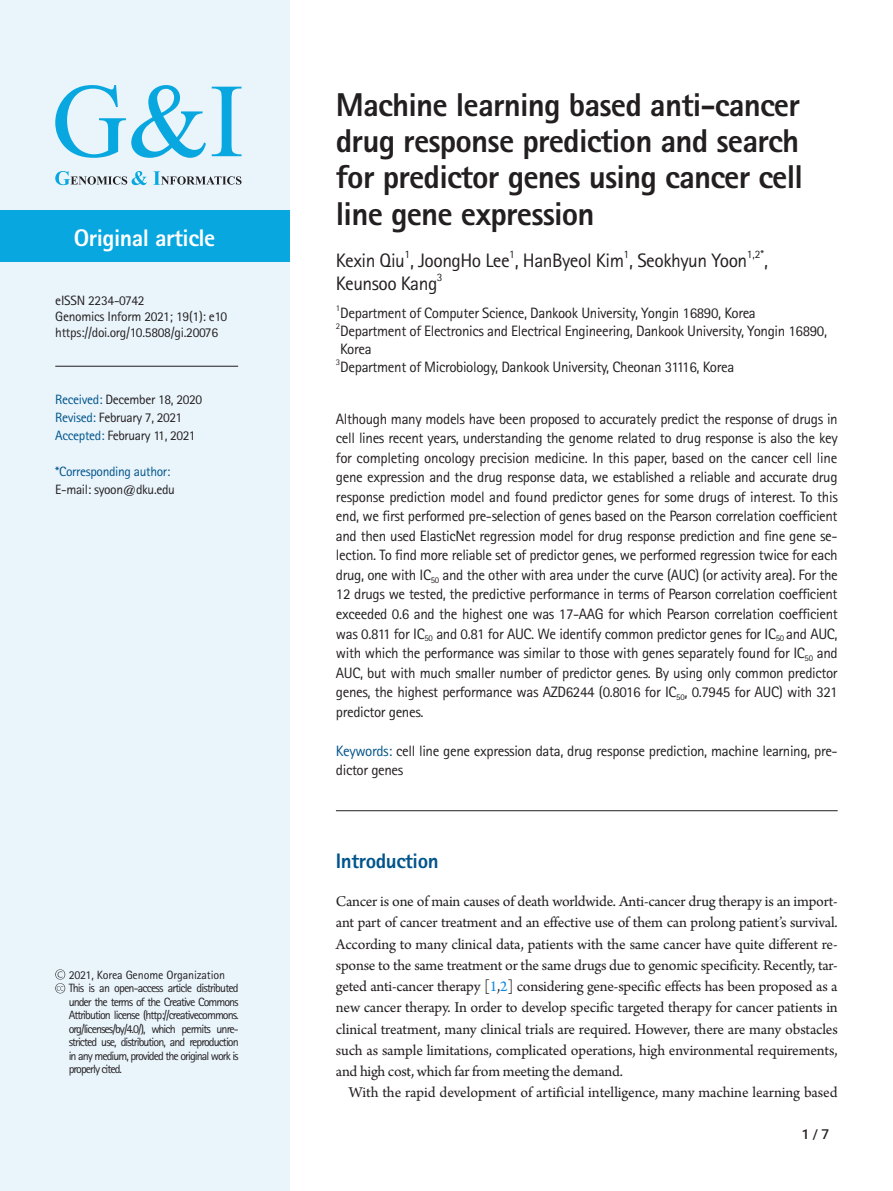
<style>
.page{position:relative;width:893px;height:1191px;background:#fff}
.page>*{position:absolute;margin:0;border:0;box-sizing:border-box;transform-origin:0 0}
.article-title{font:800 33px/36.3px "Rotis Sans Serif Std";letter-spacing:-.025em;color:#231f20;text-align:justify}
.subject{font:800 24px "Rotis Sans Serif Std";letter-spacing:-.02em;color:#fff}
.body-title{font:800 21px "Rotis Sans Serif Std";letter-spacing:-.02em;color:#00548b}
.contrib-group{font:19.5px "Rotis Sans Serif Std";letter-spacing:-.025em;color:#231f20}
.body{font:15.75px/21.3px "Arno Pro";letter-spacing:-.01em;color:#231f20;text-align:justify}
.abstract{font:15px/19.5px "Rotis Sans Serif Std";letter-spacing:-.025em;color:#231f20;text-align:justify}
.aff{font:15px/18px "Rotis Sans Serif Std";letter-spacing:-.025em;color:#231f20}
.date-published{font:13.5px "Rotis Sans Serif Std";letter-spacing:-.025em;color:#231f20}
.doi{font:13.5px "Rotis Sans Serif Std";letter-spacing:-.02em;color:#231f20}
.date-published-2{font:13.5px "Rotis Sans Serif Std";letter-spacing:-.025em;color:#00548b}
.t1{font:500 13.5px "Roboto";color:#231f20}
.t2{font:12px/13.5px "Rotis Sans Serif Std";letter-spacing:-.08em;color:#231f20}
.contrib-group-2{font:11.4px "Rotis Sans Serif Std";color:#231f20}
.aff-2{font:8.7px "Rotis Sans Serif Std";color:#231f20}
.s1{color:#00548b}
.s2{color:#0b88de}
</style>
<div class="page">
<div style="left:0;top:0;width:289px;height:1191px;background:#e9f4fb"></div>
<svg style="left:55px;top:171px;width:187px;height:14px"></svg>
<svg style="left:55px;top:85px;width:151px;height:73px"></svg>
<svg style="left:212px;top:87px;width:30px;height:69px"></svg>
<hr style="left:55px;top:366px;width:183px;height:1px;background:#231f20">
<svg style="left:55px;top:969px;width:10px;height:24px"></svg>
<div style="left:0;top:210px;width:289px;height:51px;background:#08a7e0"></div>
<hr style="left:336px;top:810px;width:502px;height:1px;background:#231f20">
<p class="subject" style="left:74px;top:222px;width:143px">Original article</p>
<p class="doi" style="left:55px;top:292px;width:91px">eISSN 2234-0742</p>
<p class="doi" style="left:55px;top:308px;width:174px">Genomics Inform 2021; 19(1): e10</p>
<p class="doi" style="left:55px;top:324px;width:164px">https://doi.org/10.5808/gi.20076</p>
<p class="date-published" style="left:55px;top:391px;width:148px"><span class="s1">Received:</span> December 18, 2020</p>
<p class="date-published" style="left:55px;top:409px;width:128px"><span class="s1">Revised:</span> February 7, 2021</p>
<p class="date-published" style="left:55px;top:427px;width:142px"><span class="s1">Accepted:</span> February 11, 2021</p>
<p class="date-published-2" style="left:55px;top:463px;width:117px">*Corresponding author:</p>
<p class="date-published" style="left:55px;top:481px;width:121px">E-mail: syoon@dku.edu</p>
<p class="t2" style="left:69px;top:967px;width:172px">2021, Korea Genome Organization This is an open-access article distributed under the terms of the Creative Commons Attribution license (http://creativecommons. org/licenses/by/4.0/), which permits unre&shy;stricted use, distribution, and reproduction in any medium, provided the original work is properly cited.</p>
<p class="article-title" style="left:336px;top:86px;width:469px">Machine learning based anti-cancer drug response prediction and search for predictor genes using cancer cell line gene expression</p>
<p class="contrib-group" style="left:336px;top:249px;width:413px">Kexin Qiu , JoongHo Lee , HanByeol Kim , Seokhyun Yoon</p>
<p class="contrib-group-2" style="left:404px;top:247px;width:7px">1</p>
<p class="contrib-group-2" style="left:509px;top:247px;width:7px">1</p>
<p class="contrib-group-2" style="left:624px;top:247px;width:7px">1</p>
<p class="contrib-group-2" style="left:747px;top:247px;width:19px">1,2*</p>
<p class="contrib-group" style="left:764px;top:249px;width:5px">,</p>
<p class="contrib-group" style="left:336px;top:272px;width:103px">Keunsoo Kang</p>
<p class="contrib-group-2" style="left:437px;top:270px;width:7px">3</p>
<p class="aff-2" style="left:336px;top:303px;width:6px">1</p>
<p class="aff" style="left:340px;top:304px;width:417px">Department of Computer Science, Dankook University, Yongin 16890, Korea</p>
<p class="aff-2" style="left:336px;top:321px;width:6px">2</p>
<p class="aff" style="left:340px;top:322px;width:488px">Department of Electronics and Electrical Engineering, Dankook University, Yongin 16890,<br>Korea</p>
<p class="aff-2" style="left:336px;top:357px;width:6px">3</p>
<p class="aff" style="left:340px;top:358px;width:395px">Department of Microbiology, Dankook University, Cheonan 31116, Korea</p>
<p class="abstract" style="left:336px;top:409px;width:503px">Although many models have been proposed to accurately predict the response of drugs in cell lines recent years, understanding the genome related to drug response is also the key for completing oncology precision medicine. In this paper, based on the cancer cell line gene expression and the drug response data, we established a reliable and accurate drug response prediction model and found predictor genes for some drugs of interest. To this end, we first performed pre-selection of genes based on the Pearson correlation coefficient and then used ElasticNet regression model for drug response prediction and fine gene se&shy;lection. To find more reliable set of predictor genes, we performed regression twice for each drug, one with IC<sub>50</sub> and the other with area under the curve (AUC) (or activity area). For the 12 drugs we tested, the predictive performance in terms of Pearson correlation coefficient exceeded 0.6 and the highest one was 17-AAG for which Pearson correlation coefficient was 0.811 for IC<sub>50</sub> and 0.81 for AUC. We identify common predictor genes for IC<sub>50</sub> and AUC, with which the performance was similar to those with genes separately found for IC<sub>50</sub> and AUC, but with much smaller number of predictor genes. By using only common predictor genes, the highest performance was AZD6244 (0.8016 for IC<sub>50</sub>, 0.7945 for AUC) with 321 predictor genes.</p>
<p class="abstract" style="left:336px;top:740px;width:503px"><span class="s1">Keywords:</span> cell line gene expression data, drug response prediction, machine learning, pre&shy;dictor genes</p>
<p class="body-title" style="left:336px;top:847px;width:104px">Introduction</p>
<p class="body" style="left:336px;top:891px;width:503px">Cancer is one of main causes of death worldwide. Anti-cancer drug therapy is an import&shy;ant part of cancer treatment and an effective use of them can prolong patient’s survival.<br>According to many clinical data, patients with the same cancer have quite different re&shy;sponse to the same treatment or the same drugs due to genomic specificity. Recently, tar&shy;geted anti-cancer therapy [<span class="s2">1</span>,<span class="s2">2</span>] considering gene-specific effects has been proposed as a new cancer therapy. In order to develop specific targeted therapy for cancer patients in clinical treatment, many clinical trials are required. However, there are many obstacles such as sample limitations, complicated operations, high environmental requirements, and high cost, which far from meeting the demand.</p>
<p class="body" style="left:349px;top:1082px;width:490px">With the rapid development of artificial intelligence, many machine learning based</p>
<p class="t1" style="left:802px;top:1124px;width:29px">1 / 7</p>
</div>
